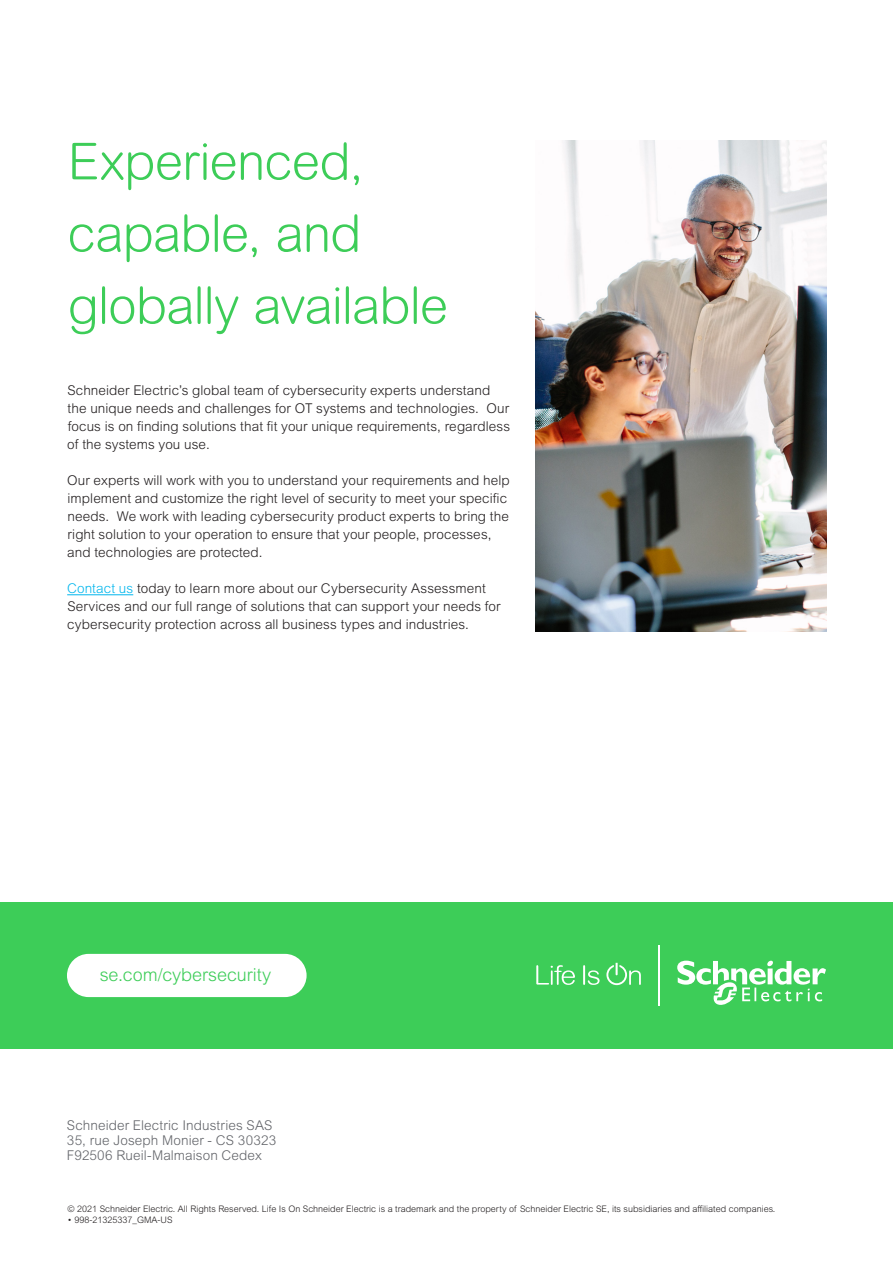
<style>
.page{position:relative;width:893px;height:1263px;background:#fff}
.page>*{position:absolute;margin:0;border:0;box-sizing:border-box;transform-origin:0 0}
.Heading_1{font:300 51px/72px "Arial Rounded MT Pro";letter-spacing:-.015em;color:#3dcd58}
.Cover_Capsule{font:300 18px "Arial MT Pro";letter-spacing:-.005em;color:#3dcd58}
.Body_Text{font:300 13.5px/18px "Arial MT Pro";letter-spacing:.005em;color:#231f20}
.Address_2{font:300 13.5px "Arial MT Pro";letter-spacing:.005em;color:#626469}
.Source_Text{font:300 9px "Arial MT Pro";color:#231f20}
.s1{color:#00b6ed}
</style>
<div class="page">
<div style="left:0;top:902px;width:893px;height:147px;background:#3dcd58"></div>
<svg style="left:536px;top:965px;width:39px;height:20px"></svg>
<svg style="left:583px;top:965px;width:17px;height:20px"></svg>
<svg style="left:606px;top:963px;width:35px;height:22px"></svg>
<hr style="left:659px;top:945px;width:1px;height:60px;background:#fff">
<svg style="left:677px;top:960px;width:149px;height:45px"></svg>
<div style="left:67px;top:954px;width:240px;height:43px;background:#fff;border-radius:22px"></div>
<hr style="left:67px;top:594px;width:66px;height:1px;background:#00b6ed">
<img style="left:535px;top:140px;width:291px;height:491px">
<p class="Heading_1" style="left:68px;top:128px;width:382px">Experienced, capable, and globally available</p>
<p class="Body_Text" style="left:67px;top:382px;width:444px">Schneider Electric’s global team of cybersecurity experts understand the unique needs and challenges for OT systems and technologies. Our focus is on finding solutions that fit your unique requirements, regardless of the systems you use.</p>
<p class="Body_Text" style="left:67px;top:472px;width:444px">Our experts will work with you to understand your requirements and help implement and customize the right level of security to meet your specific needs. We work with leading cybersecurity product experts to bring the right solution to your operation to ensure that your people, processes, and technologies are protected.</p>
<p class="Body_Text" style="left:67px;top:580px;width:435px"><span class="s1">Contact us</span> today to learn more about our Cybersecurity Assessment<br>Services and our full range of solutions that can support your needs for cybersecurity protection across all business types and industries.</p>
<p class="Cover_Capsule" style="left:100px;top:963px;width:173px">se.com/cybersecurity</p>
<p class="Address_2" style="left:67px;top:1117px;width:207px">Schneider Electric Industries SAS</p>
<p class="Address_2" style="left:67px;top:1132px;width:211px">35, rue Joseph Monier - CS 30323</p>
<p class="Address_2" style="left:67px;top:1147px;width:196px">F92506 Rueil-Malmaison Cedex</p>
<p class="Source_Text" style="left:68px;top:1203px;width:709px">© 2021 Schneider Electric. All Rights Reserved. Life Is On Schneider Electric is a trademark and the property of Schneider Electric SE, its subsidiaries and affiliated companies.</p>
<p class="Source_Text" style="left:68px;top:1214px;width:107px">• 998-21325337_GMA-US</p>
</div>
